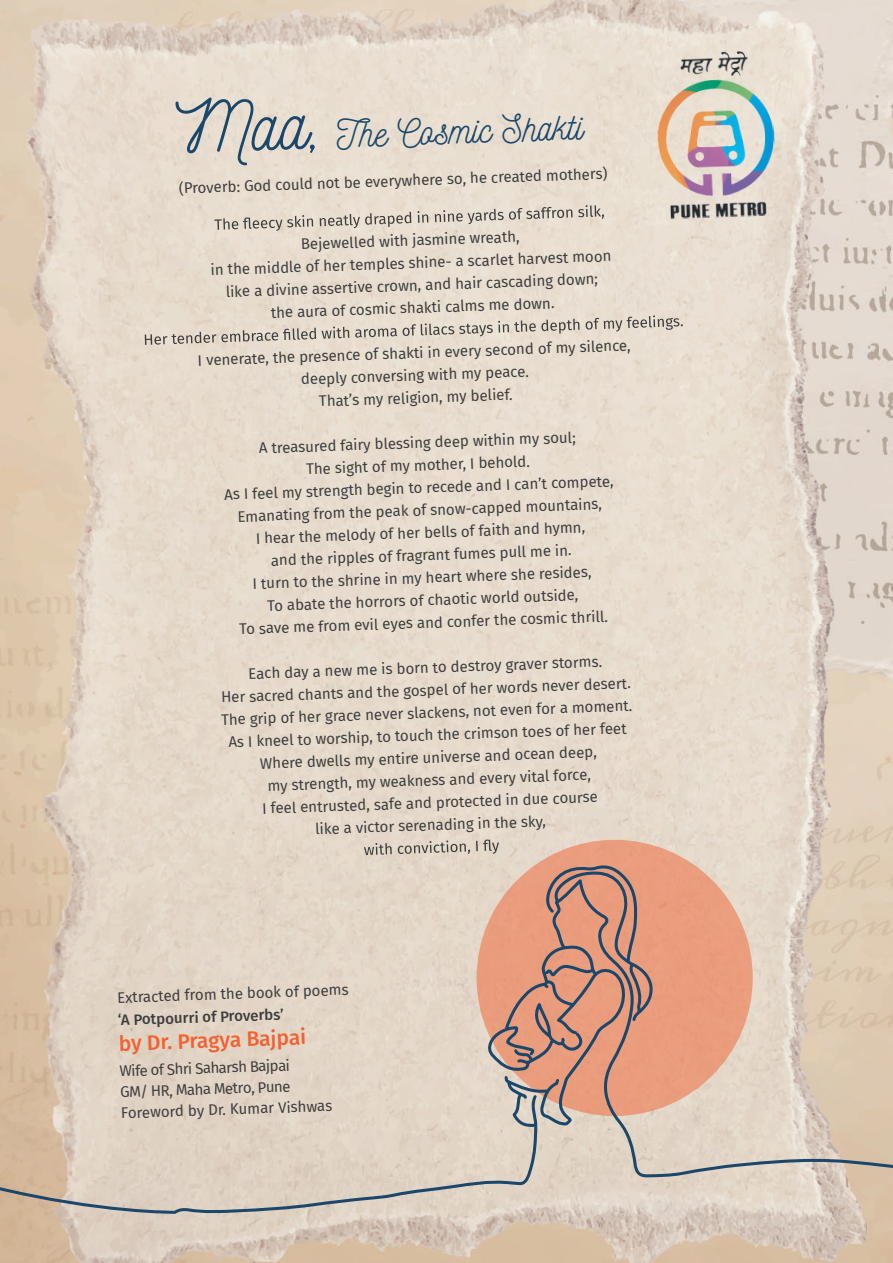
<style>
.page{position:relative;width:893px;height:1263px;background:#fff}
.page>*{position:absolute;margin:0;border:0;box-sizing:border-box;transform-origin:0 0}
.t1{font:37.5px "Nickainley";color:#1b476b}
.t2{font:500 21px "Fira Sans";color:#f16231}
.t3{font:15px/22.5px "Fira Sans";color:#3e3e3f;text-align:center}
.t4{font:500 15px "Fira Sans";color:#3e3e3f}
.s1{font-size:70.5px}
</style>
<div class="page">
<img style="left:0;top:0;width:893px;height:1263px">
<div style="left:477px;top:840px;width:276px;height:276px;background:#ea9e7e;border-radius:50%"></div>
<svg style="left:0;top:863px;width:893px;height:355px"></svg>
<svg style="left:214px;top:205px;width:390px;height:26px;background:#d5cbbf"></svg>
<svg style="left:145px;top:315px;width:538px;height:30px;background:#d6cdc0"></svg>
<svg style="left:364px;top:839px;width:135px;height:16px;background:#c5bbaf"></svg>
<img style="left:655px;top:50px;width:122px;height:169px">
<h1 class="t1" style="left:176px;top:116px;width:408px;rotate:-2deg"><span class="s1">Maa,</span> The Cosmic Shakti</h1>
<p class="t3" style="left:179px;top:177px;width:430px;rotate:-2deg">(Proverb: God could not be everywhere so, he created mothers)</p>
<p class="t3" style="left:210px;top:236px;width:402px;rotate:-2deg">Bejewelled with jasmine wreath,<br>in the middle of her temples shine- a scarlet harvest moon like a divine assertive crown, and hair cascading down;<br>the aura of cosmic shakti calms me down.</p>
<p class="t3" style="left:197px;top:349px;width:435px;rotate:-2deg">I venerate, the presence of shakti in every second of my silence, deeply conversing with my peace.<br>That’s my religion, my belief.</p>
<p class="t3" style="left:222px;top:438px;width:391px;rotate:-2deg">A treasured fairy blessing deep within my soul;<br>The sight of my mother, I behold.<br>As I feel my strength begin to recede and I can’t compete, Emanating from the peak of snow-capped mountains,<br>I hear the melody of her bells of faith and hymn,<br>and the ripples of fragrant fumes pull me in.<br>I turn to the shrine in my heart where she resides,<br>To abate the horrors of chaotic world outside,<br>To save me from evil eyes and confer the cosmic thrill.</p>
<p class="t3" style="left:219px;top:663px;width:413px;rotate:-2deg">Each day a new me is born to destroy graver storms.<br>Her sacred chants and the gospel of her words never desert.<br>The grip of her grace never slackens, not even for a moment.<br>As I kneel to worship, to touch the crimson toes of her feet Where dwells my entire universe and ocean deep,<br>my strength, my weakness and every vital force,<br>I feel entrusted, safe and protected in due course<br>like a victor serenading in the sky,</p>
<p class="t3" style="left:117px;top:986px;width:233px;rotate:-2deg">Extracted from the book of poems</p>
<p class="t4" style="left:118px;top:1008px;width:168px;rotate:-2deg">‘A Potpourri of Proverbs’</p>
<h2 class="t2" style="left:118px;top:1027px;width:189px;rotate:-2deg">by Dr. Pragya Bajpai</h2>
<p class="t3" style="left:119px;top:1060px;width:213px;line-height:21px;text-align:left;rotate:-2deg">Wife of Shri Saharsh Bajpai<br>GM/ HR, Maha Metro, Pune<br>Foreword by Dr. Kumar Vishwas</p>
</div>
